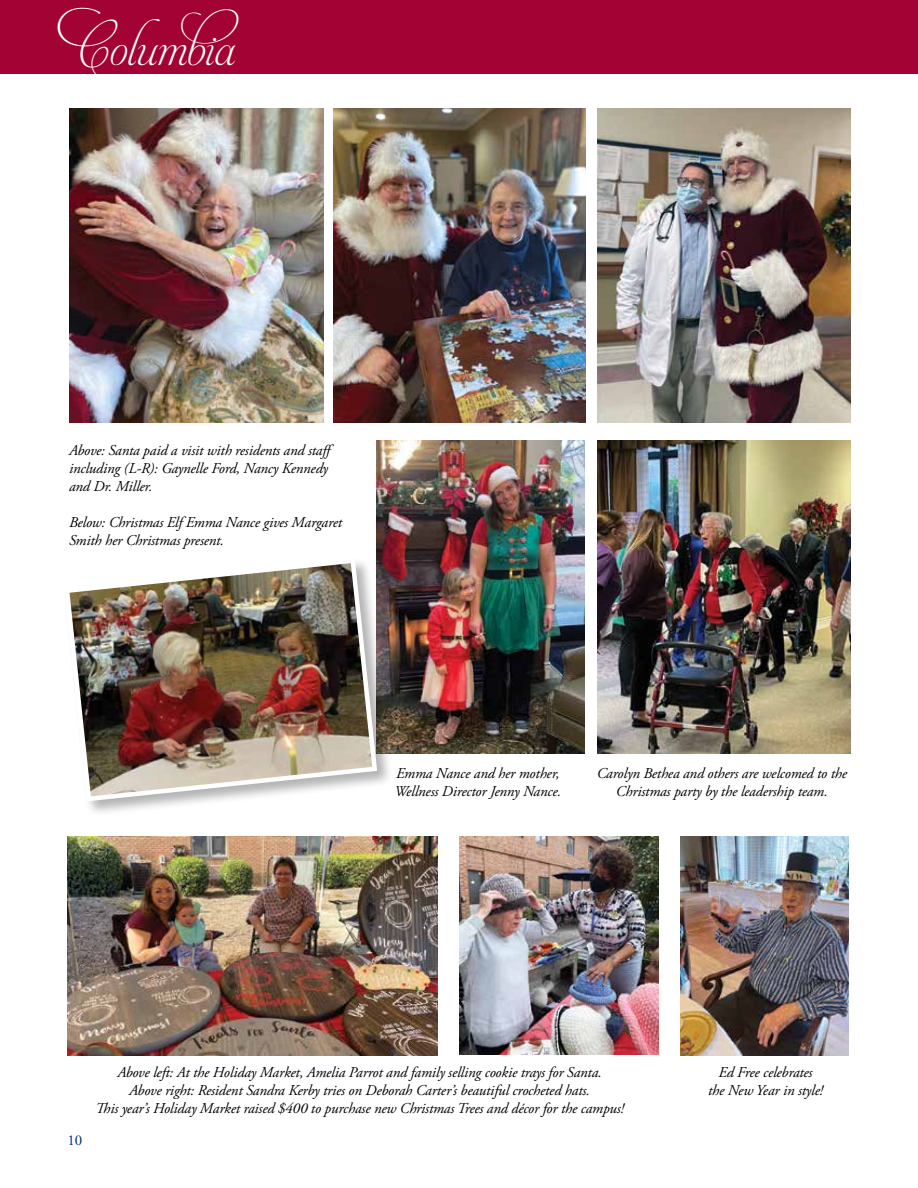
<style>
.page{position:relative;width:918px;height:1188px;background:#fff}
.page>*{position:absolute;margin:0;border:0;box-sizing:border-box;transform-origin:0 0}
.t1{font:39px "Aphrodite Slim Pro";letter-spacing:-.01em;color:#fff}
.t2{font:italic 15px/18px "Adobe Garamond Pro";letter-spacing:-.01em;color:#000;text-align:center}
.t3{font:15px "Adobe Garamond Pro";color:#002d74}
</style>
<div class="page">
<div style="left:0;top:0;width:918px;height:73px;background:#a30234"></div>
<img style="left:598px;top:108px;width:252px;height:314px">
<img style="left:69px;top:108px;width:254px;height:314px">
<img style="left:68px;top:837px;width:369px;height:218px">
<img style="left:459px;top:837px;width:200px;height:217px">
<img style="left:333px;top:108px;width:252px;height:314px">
<img style="left:681px;top:837px;width:167px;height:218px">
<img style="left:598px;top:440px;width:252px;height:313px">
<img style="left:376px;top:440px;width:209px;height:313px">
<div style="left:63px;top:557px;width:330px;height:260px;background:#000;opacity:.3"></div>
<img style="left:63px;top:556px;width:317px;height:248px">
<h1 class="t1" style="left:68px;top:28px;width:178px">Columbia</h1>
<p class="t2" style="left:69px;top:442px;width:269px;text-align:left">Above: Santa paid a visit with residents and staff including (L-R): Gaynelle Ford, Nancy Kennedy and Dr. Miller.</p>
<p class="t2" style="left:69px;top:514px;width:274px;text-align:left">Below: Christmas Elf Emma Nance gives Margaret<br>Smith her Christmas present.</p>
<p class="t2" style="left:394px;top:765px;width:168px;text-align:left">Emma Nance and her mother,<br>Wellness Director Jenny Nance.</p>
<p class="t2" style="left:597px;top:765px;width:252px">Carolyn Bethea and others are welcomed to the<br>Christmas party by the leadership team.</p>
<p class="t3" style="left:68px;top:1131px;width:16px">10</p>
<p class="t2" style="left:96px;top:1064px;width:530px">Above left: At the Holiday Market, Amelia Parrot and family selling cookie trays for Santa.<br>Above right: Resident Sandra Kerby tries on Deborah Carter’s beautiful crocheted hats.<br>This year’s Holiday Market raised $400 to purchase new Christmas Trees and décor for the campus!</p>
<p class="t2" style="left:708px;top:1064px;width:116px">Ed Free celebrates<br>the New Year in style!</p>
</div>
